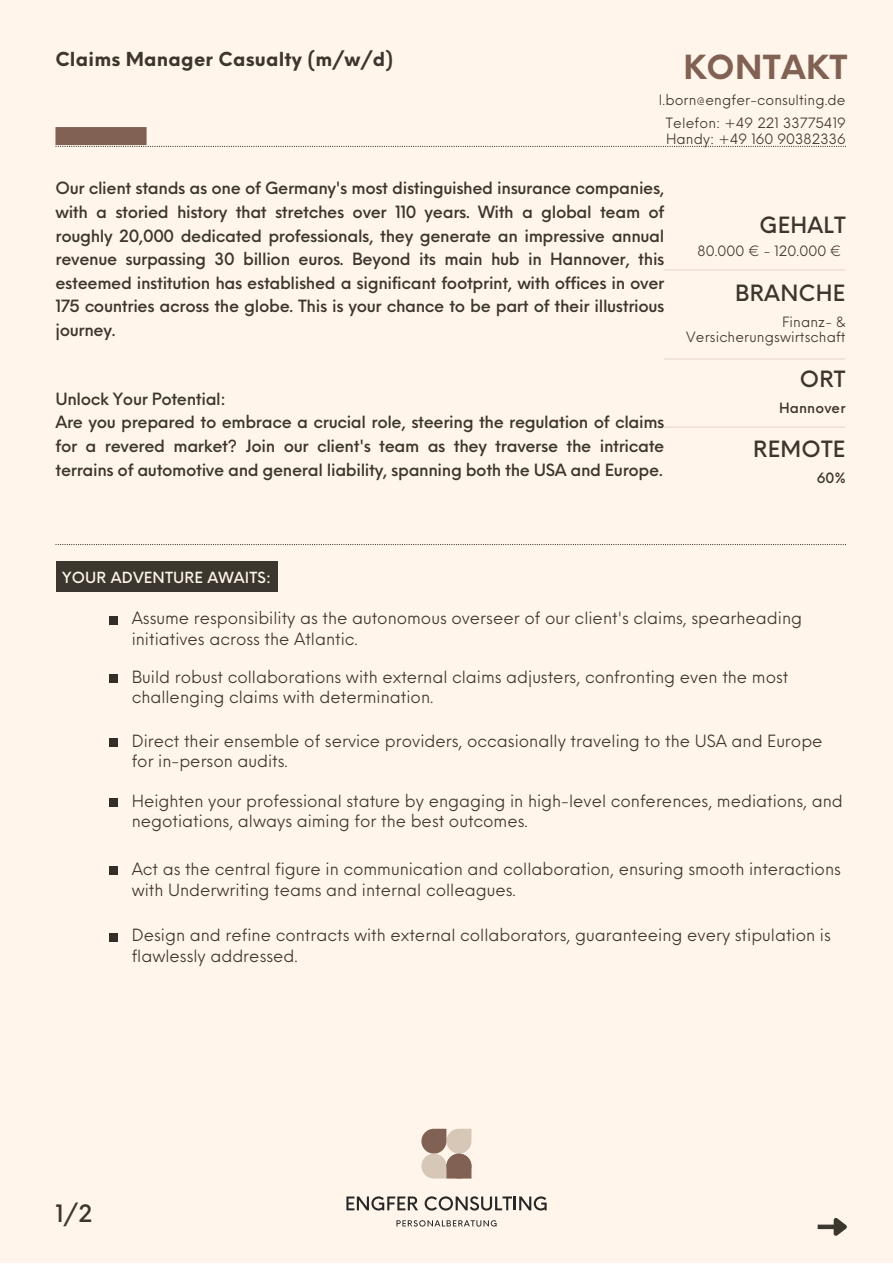
<style>
.page{position:relative;width:893px;height:1264px;background:#fff}
.page>*{position:absolute;margin:0;border:0;box-sizing:border-box;transform-origin:0 0}
.t1{font:700 32.4px "Neue Einstellung";letter-spacing:.01em;color:#806153}
.t2{font:500 23.4px "Neue Einstellung";color:#3b362e}
.t3{font:500 21.9px "Neue Einstellung";letter-spacing:.01em;color:#3b362e}
.t4{font:700 18.75px "Neue Einstellung";letter-spacing:.01em;color:#3b362e}
.t5{font:16.5px/20.2px "Neue Einstellung";color:#3b362e}
.t6{font:500 16.5px/23.5px "Neue Einstellung";letter-spacing:-.02em;color:#3b362e;text-align:justify}
.t7{font:500 15px "Neue Einstellung";letter-spacing:.01em;color:#fff5ea}
.t8{font:13.8px "Neue Einstellung";letter-spacing:.01em;color:#3b362e}
.t9{font:500 13.8px "Neue Einstellung";letter-spacing:.01em;color:#3b362e}
</style>
<div class="page">
<div style="left:0;top:0;width:892px;height:1262px;background:#fff5ea"></div>
<svg style="left:55px;top:544px;width:791px;height:1px"></svg>
<div style="left:110px;top:615px;width:8px;height:9px;background:#332f28"></div>
<div style="left:110px;top:674px;width:8px;height:9px;background:#332f28"></div>
<div style="left:110px;top:738px;width:8px;height:9px;background:#332f28"></div>
<div style="left:110px;top:866px;width:8px;height:8px;background:#332f28"></div>
<svg style="left:396px;top:1220px;width:100px;height:6px"></svg>
<svg style="left:346px;top:1196px;width:72px;height:14px"></svg>
<svg style="left:424px;top:1196px;width:122px;height:14px"></svg>
<svg style="left:421px;top:1128px;width:51px;height:50px;background:#b9a496"></svg>
<svg style="left:817px;top:1224px;width:12px;height:4px"></svg>
<svg style="left:829px;top:1218px;width:18px;height:18px"></svg>
<hr style="left:664px;top:269px;width:181px;height:1px;background:#806153">
<hr style="left:664px;top:358px;width:181px;height:1px;background:#806153">
<hr style="left:664px;top:426px;width:181px;height:2px;background:#806153">
<div style="left:56px;top:561px;width:221px;height:30px;background:#3b362e"></div>
<div style="left:55px;top:127px;width:91px;height:18px;background:#806153"></div>
<svg style="left:55px;top:146px;width:791px;height:1px"></svg>
<div style="left:110px;top:798px;width:8px;height:9px;background:#332f28"></div>
<div style="left:110px;top:932px;width:8px;height:9px;background:#332f28"></div>
<p class="t4" style="left:55px;top:42px;width:339px">Claims Manager Casualty (m/w/d)</p>
<p class="t1" style="left:683px;top:38px;width:165px">KONTAKT</p>
<p class="t8" style="left:658px;top:88px;width:188px">l.born@engfer-consulting.de</p>
<p class="t8" style="left:666px;top:110px;width:181px">Telefon: +49 221 33775419</p>
<p class="t8" style="left:666px;top:126px;width:181px">Handy: +49 160 90382336</p>
<p class="t6" style="left:55px;top:175px;width:610px">Our client stands as one of Germany's most distinguished insurance companies, with a storied history that stretches over 110 years. With a global team of roughly 20,000 dedicated professionals, they generate an impressive annual revenue surpassing 30 billion euros. Beyond its main hub in Hannover, this esteemed institution has established a significant footprint, with offices in over 175 countries across the globe. This is your chance to be part of their illustrious journey.</p>
<p class="t6" style="left:55px;top:385px;width:172px">Unlock Your Potential:</p>
<p class="t6" style="left:55px;top:409px;width:610px">Are you prepared to embrace a crucial role, steering the regulation of claims for a revered market? Join our client's team as they traverse the intricate terrains of automotive and general liability, spanning both the USA and Europe.</p>
<p class="t3" style="left:759px;top:205px;width:88px">GEHALT</p>
<p class="t8" style="left:697px;top:239px;width:145px">80.000 € - 120.000 €</p>
<p class="t3" style="left:735px;top:273px;width:112px">BRANCHE</p>
<p class="t8" style="left:782px;top:309px;width:65px">Finanz- &amp;</p>
<p class="t8" style="left:686px;top:325px;width:161px">Versicherungswirtschaft</p>
<p class="t3" style="left:799px;top:359px;width:47px">ORT</p>
<p class="t9" style="left:779px;top:395px;width:68px">Hannover</p>
<p class="t3" style="left:753px;top:429px;width:94px">REMOTE</p>
<p class="t9" style="left:816px;top:465px;width:30px">60%</p>
<p class="t7" style="left:62px;top:564px;width:210px">YOUR ADVENTURE AWAITS:</p>
<p class="t5" style="left:132px;top:606px;width:672px">Assume responsibility as the autonomous overseer of our client's claims, spearheading initiatives across the Atlantic.</p>
<p class="t5" style="left:132px;top:665px;width:658px">Build robust collaborations with external claims adjusters, confronting even the most challenging claims with determination.</p>
<p class="t5" style="left:132px;top:729px;width:692px">Direct their ensemble of service providers, occasionally traveling to the USA and Europe for in-person audits.</p>
<p class="t5" style="left:132px;top:789px;width:712px">Heighten your professional stature by engaging in high-level conferences, mediations, and negotiations, always aiming for the best outcomes.</p>
<p class="t5" style="left:132px;top:857px;width:710px">Act as the central figure in communication and collaboration, ensuring smooth interactions with Underwriting teams and internal colleagues.</p>
<p class="t5" style="left:132px;top:923px;width:700px">Design and refine contracts with external collaborators, guaranteeing every stipulation is flawlessly addressed.</p>
<p class="t2" style="left:55px;top:1192px;width:38px">1/2</p>
</div>
